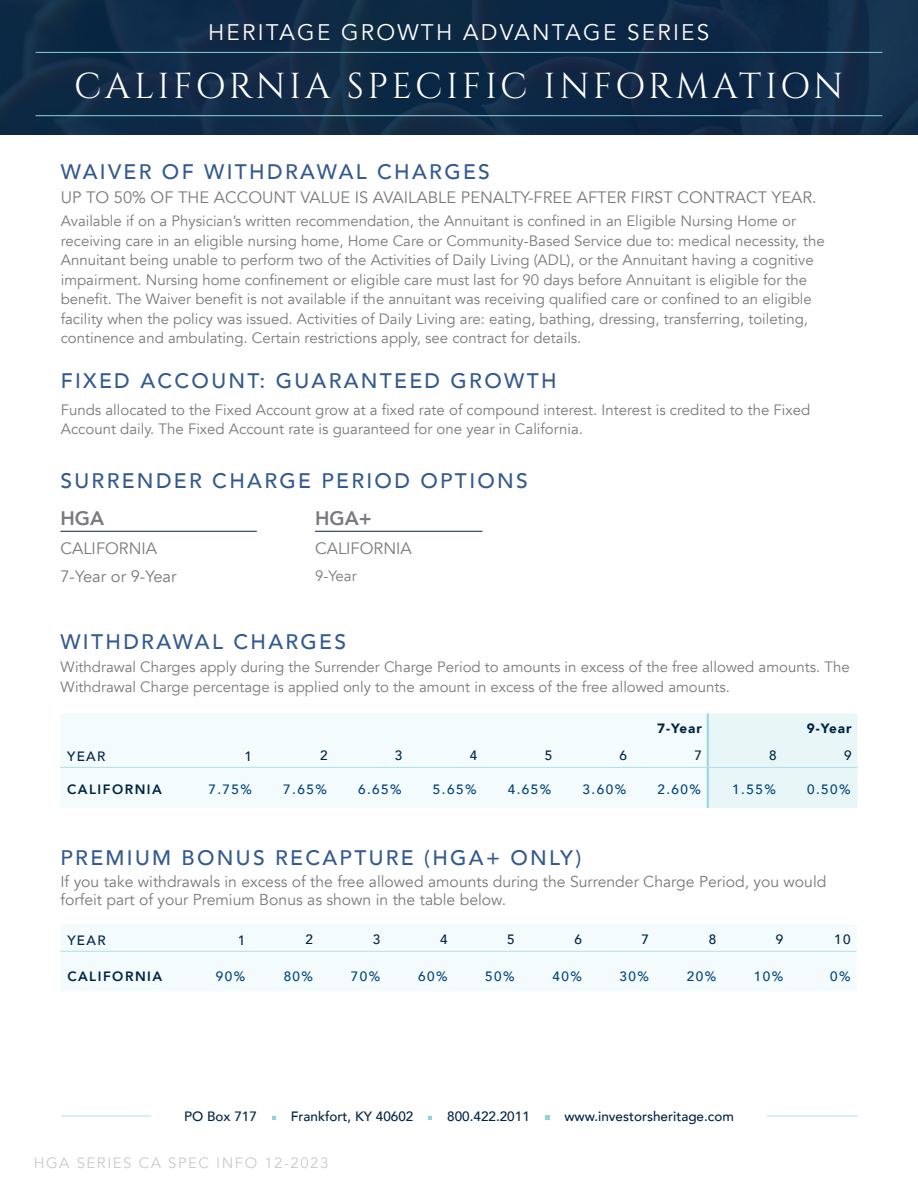
<style>
.page{position:relative;width:918px;height:1188px;background:#fff}
.page>*{position:absolute;margin:0;border:0;box-sizing:border-box;transform-origin:0 0}
.t1{font:36px "Cinzel";letter-spacing:.09em;color:#fff}
.t2{font:22.5px "Avenir";letter-spacing:.1em;color:#fff}
.t3{font:500 21px "Avenir";letter-spacing:.11em;color:#335a8e}
.t4{font:800 19.5px "Avenir";color:#797a7d}
.t5{font:16.5px "Avenir";color:#797a7d}
.t6{font:15.75px/18px "Avenir";color:#797a7d}
.t7{font:15px/19.5px "Avenir";color:#797a7d}
.t8{font:15px "Avenir";letter-spacing:.1em;color:#c9cacc}
.t9{font:500 13.5px "Avenir";color:#002443}
.t10{font:500 13.5px "Avenir";letter-spacing:.11em;color:#00437b}
.t11{font:800 13.5px "Avenir";letter-spacing:.11em;color:#002443}
.t12{font:900 13.5px "Avenir";letter-spacing:.07em;color:#002443}
</style>
<div class="page">
<hr style="left:61px;top:1116px;width:797px;height:1px;background:#aee0ea">
<div style="left:0;top:0;width:918px;height:135px;background:linear-gradient(to right,#102a45,#102b49)"></div>
<hr style="left:36px;top:52px;width:846px;height:1px;background:#89d2da">
<hr style="left:36px;top:115px;width:846px;height:1px;background:#89d2da">
<hr style="left:60px;top:531px;width:197px;height:1px;background:#002443">
<hr style="left:315px;top:531px;width:167px;height:1px;background:#002443">
<div style="left:60px;top:713px;width:647px;height:95px;background:#f4fbfc"></div>
<div style="left:707px;top:713px;width:151px;height:95px;background:#e9f6f8"></div>
<hr style="left:707px;top:768px;width:1px;height:40px;background:#89d2da">
<hr style="left:708px;top:768px;width:1px;height:40px;background:#89d2da">
<hr style="left:60px;top:767px;width:124px;height:1px;background:#aee0ea">
<hr style="left:184px;top:767px;width:75px;height:1px;background:#aee0ea">
<hr style="left:259px;top:767px;width:75px;height:1px;background:#aee0ea">
<hr style="left:334px;top:767px;width:74px;height:1px;background:#aee0ea">
<hr style="left:408px;top:767px;width:75px;height:1px;background:#aee0ea">
<hr style="left:483px;top:767px;width:75px;height:1px;background:#aee0ea">
<hr style="left:558px;top:767px;width:75px;height:1px;background:#aee0ea">
<hr style="left:633px;top:767px;width:75px;height:1px;background:#aee0ea">
<hr style="left:708px;top:767px;width:75px;height:1px;background:#aee0ea">
<hr style="left:783px;top:767px;width:75px;height:1px;background:#aee0ea">
<div style="left:61px;top:925px;width:796px;height:66px;background:#f4fbfc"></div>
<hr style="left:61px;top:951px;width:124px;height:1px;background:#aee0ea">
<hr style="left:185px;top:951px;width:67px;height:1px;background:#aee0ea">
<hr style="left:252px;top:951px;width:67px;height:1px;background:#aee0ea">
<hr style="left:319px;top:951px;width:67px;height:1px;background:#aee0ea">
<hr style="left:386px;top:951px;width:68px;height:1px;background:#aee0ea">
<hr style="left:454px;top:951px;width:67px;height:1px;background:#aee0ea">
<hr style="left:521px;top:951px;width:67px;height:1px;background:#aee0ea">
<hr style="left:588px;top:951px;width:67px;height:1px;background:#aee0ea">
<hr style="left:655px;top:951px;width:67px;height:1px;background:#aee0ea">
<hr style="left:722px;top:951px;width:67px;height:1px;background:#aee0ea">
<hr style="left:789px;top:951px;width:68px;height:1px;background:#aee0ea">
<div style="left:151px;top:1108px;width:616px;height:15px;background:#fff"></div>
<svg style="left:272px;top:1116px;width:4px;height:4px"></svg>
<svg style="left:428px;top:1116px;width:4px;height:4px"></svg>
<svg style="left:545px;top:1115px;width:4px;height:5px"></svg>
<h2 class="t2" style="left:208px;top:19px;width:503px">HERITAGE GROWTH ADVANTAGE SERIES</h2>
<h1 class="t1" style="left:74px;top:65px;width:771px">CALIFORNIA SPECIFIC INFORMATION</h1>
<h3 class="t3" style="left:61px;top:154px;width:431px">WAIVER OF WITHDRAWAL CHARGES</h3>
<p class="t5" style="left:61px;top:188px;width:758px">UP TO 50% OF THE ACCOUNT VALUE IS AVAILABLE PENALTY-FREE AFTER FIRST CONTRACT YEAR.</p>
<p class="t7" style="left:61px;top:212px;width:765px">Available if on a Physician’s written recommendation, the Annuitant is confined in an Eligible Nursing Home or receiving care in an eligible nursing home, Home Care or Community-Based Service due to: medical necessity, the Annuitant being unable to perform two of the Activities of Daily Living (ADL), or the Annuitant having a cognitive impairment. Nursing home confinement or eligible care must last for 90 days before Annuitant is eligible for the benefit. The Waiver benefit is not available if the annuitant was receiving qualified care or confined to an eligible facility when the policy was issued. Activities of Daily Living are: eating, bathing, dressing, transferring, toileting, continence and ambulating. Certain restrictions apply, see contract for details.</p>
<h3 class="t3" style="left:61px;top:363px;width:497px">FIXED ACCOUNT: GUARANTEED GROWTH</h3>
<p class="t7" style="left:61px;top:400px;width:751px">Funds allocated to the Fixed Account grow at a fixed rate of compound interest. Interest is credited to the Fixed<br>Account daily. The Fixed Account rate is guaranteed for one year in California.</p>
<h3 class="t3" style="left:60px;top:463px;width:469px">SURRENDER CHARGE PERIOD OPTIONS</h3>
<h3 class="t4" style="left:60px;top:503px;width:45px">HGA</h3>
<h3 class="t4" style="left:315px;top:503px;width:58px">HGA+</h3>
<p class="t5" style="left:60px;top:538px;width:98px">CALIFORNIA</p>
<p class="t5" style="left:315px;top:538px;width:98px">CALIFORNIA</p>
<p class="t5" style="left:60px;top:567px;width:118px">7-Year or 9-Year</p>
<p class="t7" style="left:315px;top:566px;width:43px">9-Year</p>
<h3 class="t3" style="left:60px;top:624px;width:287px">WITHDRAWAL CHARGES</h3>
<p class="t7" style="left:60px;top:658px;width:791px">Withdrawal Charges apply during the Surrender Charge Period to amounts in excess of the free allowed amounts. The<br>Withdrawal Charge percentage is applied only to the amount in excess of the free allowed amounts.</p>
<p class="t12" style="left:657px;top:717px;width:46px">7-Year</p>
<p class="t12" style="left:807px;top:717px;width:46px">9-Year</p>
<p class="t9" style="left:67px;top:744px;width:40px">YEAR</p>
<p class="t9" style="left:245px;top:744px;width:9px">1</p>
<p class="t9" style="left:320px;top:744px;width:9px">2</p>
<p class="t9" style="left:395px;top:744px;width:9px">3</p>
<p class="t9" style="left:470px;top:744px;width:9px">4</p>
<p class="t9" style="left:545px;top:744px;width:9px">5</p>
<p class="t9" style="left:620px;top:744px;width:9px">6</p>
<p class="t9" style="left:694px;top:744px;width:9px">7</p>
<p class="t9" style="left:769px;top:744px;width:9px">8</p>
<p class="t9" style="left:844px;top:744px;width:9px">9</p>
<p class="t11" style="left:67px;top:779px;width:96px">CALIFORNIA</p>
<p class="t10" style="left:208px;top:778px;width:45px">7.75%</p>
<p class="t10" style="left:283px;top:778px;width:45px">7.65%</p>
<p class="t10" style="left:358px;top:778px;width:45px">6.65%</p>
<p class="t10" style="left:433px;top:778px;width:45px">5.65%</p>
<p class="t10" style="left:508px;top:778px;width:45px">4.65%</p>
<p class="t10" style="left:583px;top:778px;width:45px">3.60%</p>
<p class="t10" style="left:657px;top:778px;width:45px">2.60%</p>
<p class="t10" style="left:732px;top:778px;width:45px">1.55%</p>
<p class="t10" style="left:807px;top:778px;width:45px">0.50%</p>
<h3 class="t3" style="left:60px;top:840px;width:522px">PREMIUM BONUS RECAPTURE (HGA+ ONLY)</h3>
<p class="t6" style="left:60px;top:872px;width:768px">If you take withdrawals in excess of the free allowed amounts during the Surrender Charge Period, you would forfeit part of your Premium Bonus as shown in the table below.</p>
<p class="t9" style="left:67px;top:928px;width:40px">YEAR</p>
<p class="t9" style="left:238px;top:928px;width:9px">1</p>
<p class="t9" style="left:306px;top:927px;width:9px">2</p>
<p class="t9" style="left:373px;top:927px;width:9px">3</p>
<p class="t9" style="left:440px;top:927px;width:9px">4</p>
<p class="t9" style="left:507px;top:927px;width:9px">5</p>
<p class="t9" style="left:574px;top:927px;width:9px">6</p>
<p class="t9" style="left:642px;top:927px;width:9px">7</p>
<p class="t9" style="left:709px;top:927px;width:9px">8</p>
<p class="t9" style="left:776px;top:927px;width:9px">9</p>
<p class="t9" style="left:834px;top:927px;width:18px">10</p>
<p class="t11" style="left:67px;top:966px;width:96px">CALIFORNIA</p>
<p class="t10" style="left:216px;top:965px;width:31px">90%</p>
<p class="t10" style="left:284px;top:965px;width:31px">80%</p>
<p class="t10" style="left:351px;top:965px;width:31px">70%</p>
<p class="t10" style="left:418px;top:965px;width:31px">60%</p>
<p class="t10" style="left:485px;top:965px;width:31px">50%</p>
<p class="t10" style="left:552px;top:965px;width:31px">40%</p>
<p class="t10" style="left:620px;top:965px;width:31px">30%</p>
<p class="t10" style="left:687px;top:965px;width:31px">20%</p>
<p class="t10" style="left:754px;top:965px;width:31px">10%</p>
<p class="t10" style="left:830px;top:965px;width:22px">0%</p>
<p class="t9" style="left:184px;top:1105px;width:74px">PO Box 717</p>
<p class="t9" style="left:291px;top:1105px;width:124px">Frankfort, KY 40602</p>
<p class="t9" style="left:447px;top:1105px;width:84px">800.422.2011</p>
<p class="t9" style="left:564px;top:1105px;width:171px">www.investorsheritage.com</p>
<p class="t8" style="left:34px;top:1154px;width:296px">HGA SERIES CA SPEC INFO 12-2023</p>
</div>
